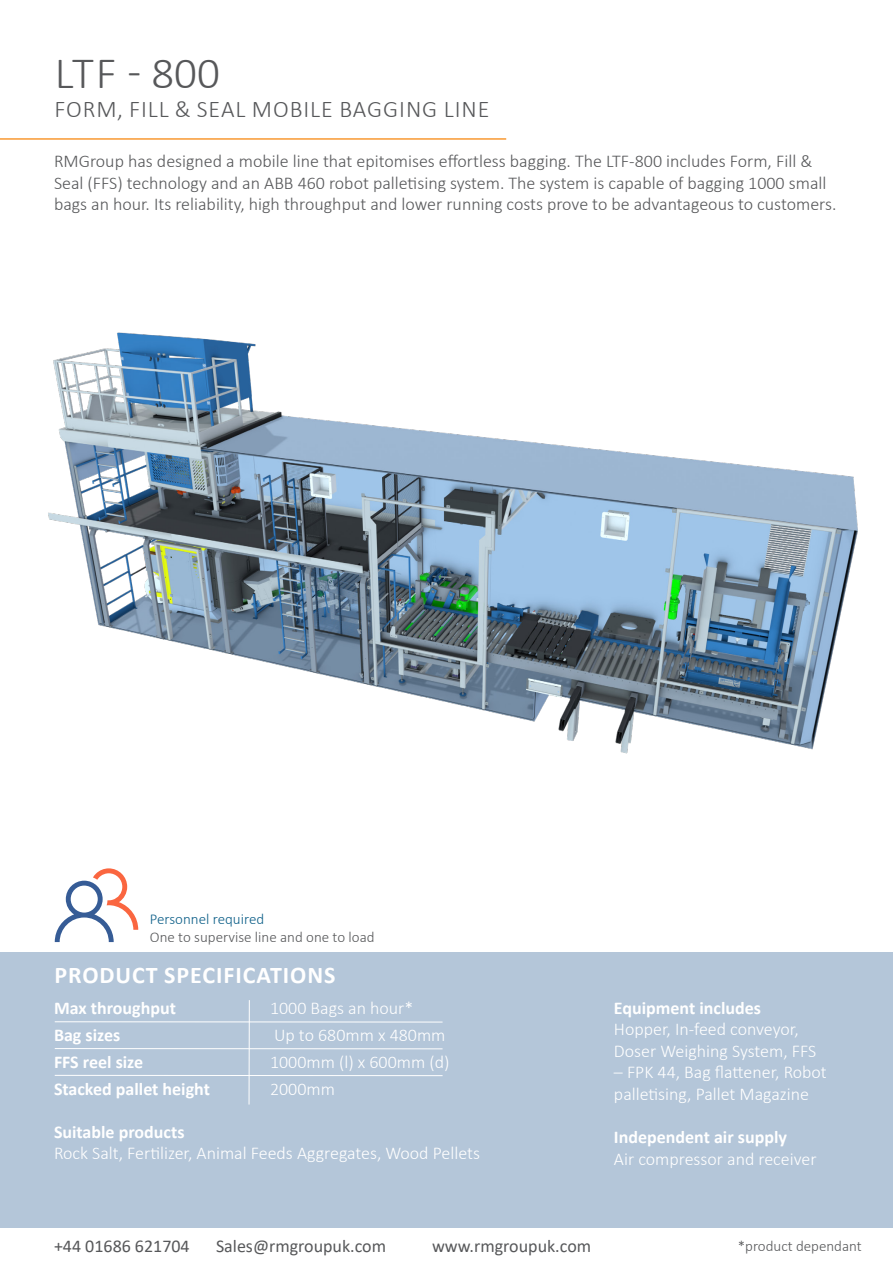
<style>
.page{position:relative;width:893px;height:1263px;background:#fff}
.page>*{position:absolute;margin:0;border:0;box-sizing:border-box;transform-origin:0 0}
.t1{font:300 45px "Calibri";color:#57585a}
.t2{font:300 24px "Calibri";letter-spacing:.04em;color:#57585a}
.t3{font:700 24px "Calibri";letter-spacing:.04em;color:#fff}
.t4{font:300 18px/21.6px "Calibri";color:#57585a}
.t5{font:300 18px/21.6px "Calibri";color:#fff}
.t6{font:700 18px "Calibri";color:#fff}
.t7{font:18px "Calibri";color:#57585a}
.t8{font:300 15px "Calibri";color:#57585a}
.t9{font:300 15px "Calibri";color:#0d5f88}
</style>
<div class="page">
<div style="left:0;top:952px;width:893px;height:276px;background:#b4c6d9"></div>
<hr style="left:55px;top:1021px;width:388px;height:1px;background:#fff">
<hr style="left:55px;top:1048px;width:388px;height:1px;background:#fff">
<hr style="left:55px;top:1075px;width:388px;height:1px;background:#fff">
<hr style="left:249px;top:1000px;width:1px;height:104px;background:#fff">
<svg style="left:55px;top:868px;width:83px;height:74px"></svg>
<img style="left:48px;top:332px;width:810px;height:422px">
<hr style="left:0;top:138px;width:506px;height:2px;background:#f89932">
<p class="t1" style="left:55px;top:45px;width:166px">LTF - 800</p>
<p class="t2" style="left:54px;top:94px;width:437px">FORM, FILL &amp; SEAL MOBILE BAGGING LINE</p>
<p class="t4" style="left:54px;top:150px;width:784px">RMGroup has designed a mobile line that epitomises effortless bagging. The LTF-800 includes Form, Fill &amp;<br>Seal (FFS) technology and an ABB 460 robot palletising system. The system is capable of bagging 1000 small bags an hour. Its reliability, high throughput and lower running costs prove to be advantageous to customers.</p>
<p class="t9" style="left:150px;top:910px;width:116px">Personnel required</p>
<p class="t8" style="left:150px;top:928px;width:226px">One to supervise line and one to load</p>
<p class="t3" style="left:54px;top:958px;width:282px">PRODUCT SPECIFICATIONS</p>
<p class="t6" style="left:54px;top:995px;width:123px">Max throughput</p>
<p class="t5" style="left:270px;top:997px;width:145px">1000 Bags an hour*</p>
<p class="t6" style="left:54px;top:1022px;width:68px">Bag sizes</p>
<p class="t5" style="left:274px;top:1024px;width:173px">Up to 680mm x 480mm</p>
<p class="t6" style="left:54px;top:1049px;width:91px">FFS reel size</p>
<p class="t5" style="left:270px;top:1051px;width:181px">1000mm (l) x 600mm (d)</p>
<p class="t6" style="left:54px;top:1076px;width:157px">Stacked pallet height</p>
<p class="t5" style="left:270px;top:1078px;width:66px">2000mm</p>
<p class="t6" style="left:54px;top:1119px;width:132px">Suitable products</p>
<p class="t5" style="left:54px;top:1142px;width:427px">Rock Salt, Fertilizer, Animal Feeds Aggregates, Wood Pellets</p>
<p class="t6" style="left:614px;top:995px;width:149px">Equipment includes</p>
<p class="t5" style="left:614px;top:1018px;width:204px">Hopper, In-feed conveyor,<br>Doser Weighing System, FFS</p>
<p class="t5" style="left:614px;top:1061px;width:214px">– FPK 44, Bag flattener, Robot palletising, Pallet Magazine</p>
<p class="t6" style="left:614px;top:1124px;width:175px">Independent air supply</p>
<p class="t5" style="left:614px;top:1148px;width:204px">Air compressor and receiver</p>
<p class="t7" style="left:54px;top:1233px;width:137px">+44 01686 621704</p>
<p class="t7" style="left:216px;top:1233px;width:172px">Sales@rmgroupuk.com</p>
<p class="t7" style="left:432px;top:1233px;width:161px">www.rmgroupuk.com</p>
<p class="t8" style="left:738px;top:1237px;width:125px">*product dependant</p>
</div>
